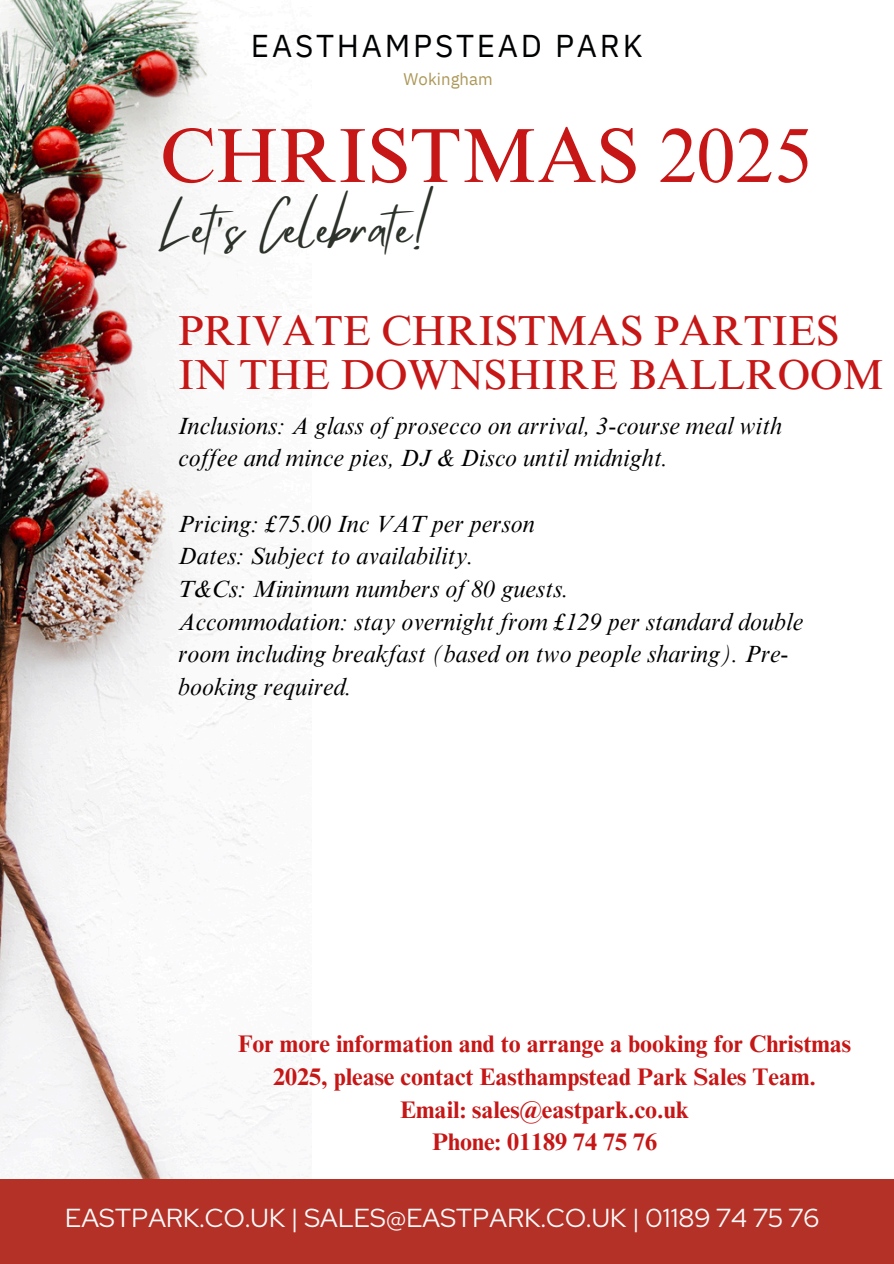
<style>
.page{position:relative;width:894px;height:1264px;background:#fff}
.page>*{position:absolute;margin:0;border:0;box-sizing:border-box;transform-origin:0 0}
.t1{font:76.8px "Times NRMT Pro";color:#c61616}
.t2{font:48px "Mistrully";letter-spacing:.01em;color:#2c322a}
.t3{font:42px "Times NRMT Pro";color:#c61616}
.t4{font:31.5px "IBM Plex Sans";letter-spacing:.085em;color:#010203}
.t5{font:25.95px "Red Hat Display";letter-spacing:.01em;color:#faf9fa}
.t6{font:italic 24px/32.7px "Times NRMT Pro";color:#000}
.t7{font:700 24px/32.7px "Times NRMT Pro";color:#c61616;text-align:center}
.t8{font:16.8px "IBM Plex Sans";letter-spacing:.005em;color:#ad9859}
</style>
<div class="page">
<img style="left:0;top:0;width:311px;height:1179px">
<div style="left:0;top:1179px;width:893px;height:84px;background:#b33127"></div>
<p class="t4" style="left:251px;top:25px;width:393px">EASTHAMPSTEAD PARK</p>
<p class="t8" style="left:403px;top:68px;width:91px">Wokingham</p>
<h4 class="t1" style="left:160px;top:127px;width:653px">CHRISTMAS 2025</h4>
<p class="t2" style="left:160px;top:189px;width:277px">Let's Celebrate!</p>
<h1 class="t3" style="left:178px;top:315px;width:662px">PRIVATE CHRISTMAS PARTIES</h1>
<p class="t3" style="left:178px;top:359px;width:707px">IN THE DOWNSHIRE BALLROOM</p>
<h2 class="t6" style="left:178px;top:412px;width:605px">Inclusions: A glass of prosecco on arrival, 3-course meal with coffee and mince pies, DJ &amp; Disco until midnight.</h2>
<h3 class="t6" style="left:178px;top:510px;width:358px">Pricing: £75.00 Inc VAT per person</h3>
<h3 class="t6" style="left:178px;top:542px;width:297px">Dates: Subject to availability.</h3>
<p class="t6" style="left:178px;top:575px;width:392px">T&amp;Cs: Minimum numbers of 80 guests.</p>
<p class="t6" style="left:178px;top:608px;width:626px">Accommodation: stay overnight from £129 per standard double room including breakfast (based on two people sharing). Pre&shy;booking required.</p>
<h6 class="t7" style="left:238px;top:1030px;width:614px">For more information and to arrange a booking for Christmas 2025, please contact Easthampstead Park Sales Team.<br>Email: sales@eastpark.co.uk<br>Phone: 01189 74 75 76</h6>
<p class="t5" style="left:65px;top:1200px;width:755px">EASTPARK.CO.UK | SALES@EASTPARK.CO.UK | 01189 74 75 76</p>
</div>
